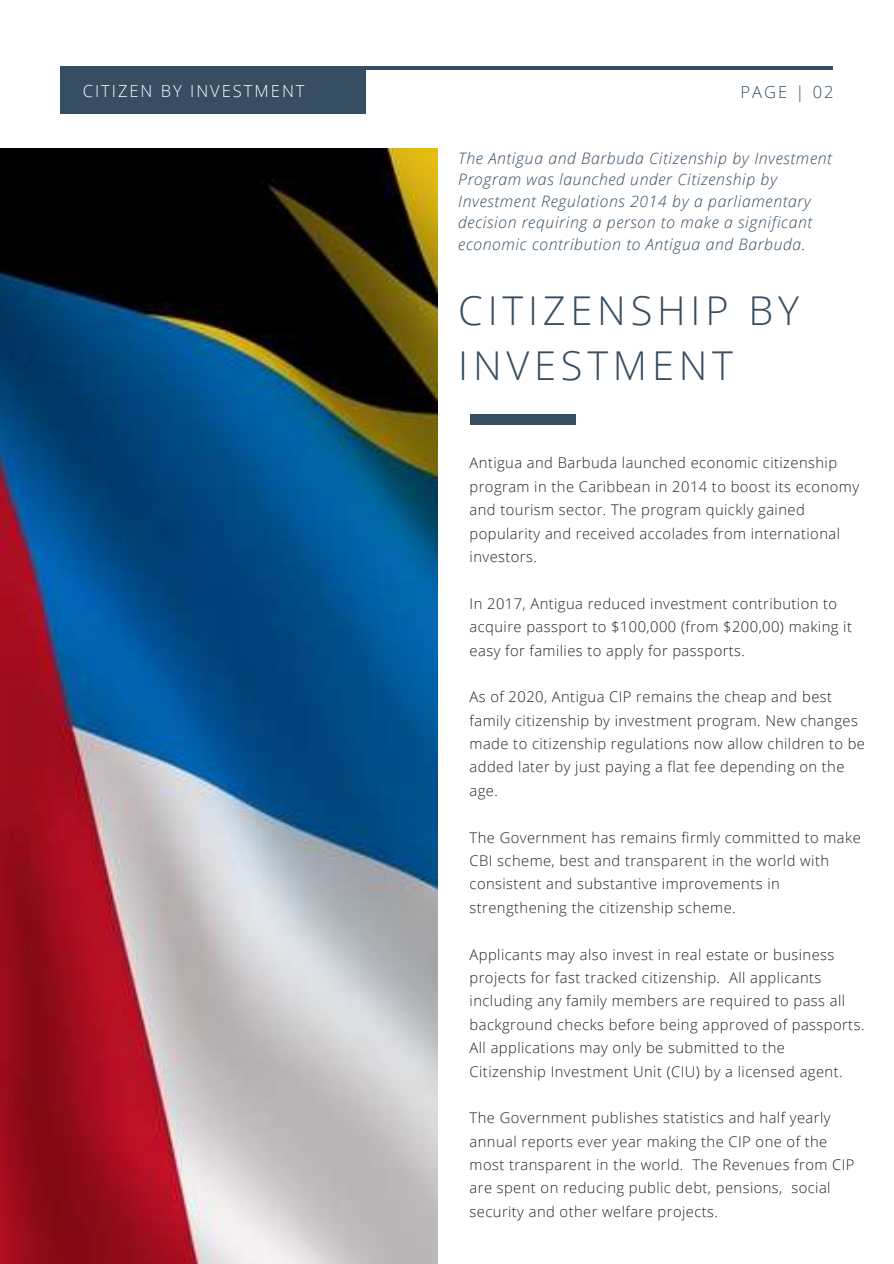
<style>
.page{position:relative;width:894px;height:1264px;background:#fff}
.page>*{position:absolute;margin:0;border:0;box-sizing:border-box;transform-origin:0 0}
.t1{font:300 39.75px/55.2px "Open Sans";letter-spacing:.12em;color:#364d62}
.t2{font:300 16.5px "Open Sans";letter-spacing:.12em;color:#fff}
.t3{font:300 16.5px "Open Sans";letter-spacing:.12em;color:#364d62}
.t4{font:italic 300 15.75px/21.5px "Open Sans";letter-spacing:.04em;color:#364d62}
.t5{font:300 14.7px/23.4px "Open Sans";letter-spacing:.03em;color:#222}
</style>
<div class="page">
<hr style="left:61px;top:66px;width:771px;height:4px;background:#364d62">
<div style="left:61px;top:66px;width:305px;height:48px;background:#364d62"></div>
<img style="left:0;top:148px;width:437px;height:1115px">
<div style="left:469px;top:414px;width:106px;height:10px;background:#364d62"></div>
<p class="t2" style="left:83px;top:79px;width:223px">CITIZEN BY INVESTMENT</p>
<p class="t3" style="left:740px;top:80px;width:94px">PAGE | 02</p>
<p class="t4" style="left:458px;top:147px;width:375px">The Antigua and Barbuda Citizenship by Investment Program was launched under Citizenship by Investment Regulations 2014 by a parliamentary decision requiring a person to make a significant economic contribution to Antigua and Barbuda.</p>
<h1 class="t1" style="left:458px;top:282px;width:342px">CITIZENSHIP BY<br>INVESTMENT</h1>
<p class="t5" style="left:469px;top:451px;width:391px">Antigua and Barbuda launched economic citizenship program in the Caribbean in 2014 to boost its economy and tourism sector. The program quickly gained popularity and received accolades from international investors.</p>
<p class="t5" style="left:469px;top:591px;width:384px">In 2017, Antigua reduced investment contribution to acquire passport to $100,000 (from $200,00) making it easy for families to apply for passports.</p>
<p class="t5" style="left:469px;top:685px;width:397px">As of 2020, Antigua CIP remains the cheap and best family citizenship by investment program. New changes made to citizenship regulations now allow children to be added later by just paying a flat fee depending on the age.</p>
<p class="t5" style="left:469px;top:825px;width:392px">The Government has remains firmly committed to make CBI scheme, best and transparent in the world with consistent and substantive improvements in strengthening the citizenship scheme.</p>
<p class="t5" style="left:469px;top:942px;width:396px">Applicants may also invest in real estate or business projects for fast tracked citizenship. All applicants including any family members are required to pass all background checks before being approved of passports.<br>All applications may only be submitted to the Citizenship Investment Unit (CIU) by a licensed agent.</p>
<p class="t5" style="left:469px;top:1105px;width:386px">The Government publishes statistics and half yearly annual reports ever year making the CIP one of the most transparent in the world. The Revenues from CIP are spent on reducing public debt, pensions, social security and other welfare projects.</p>
</div>
